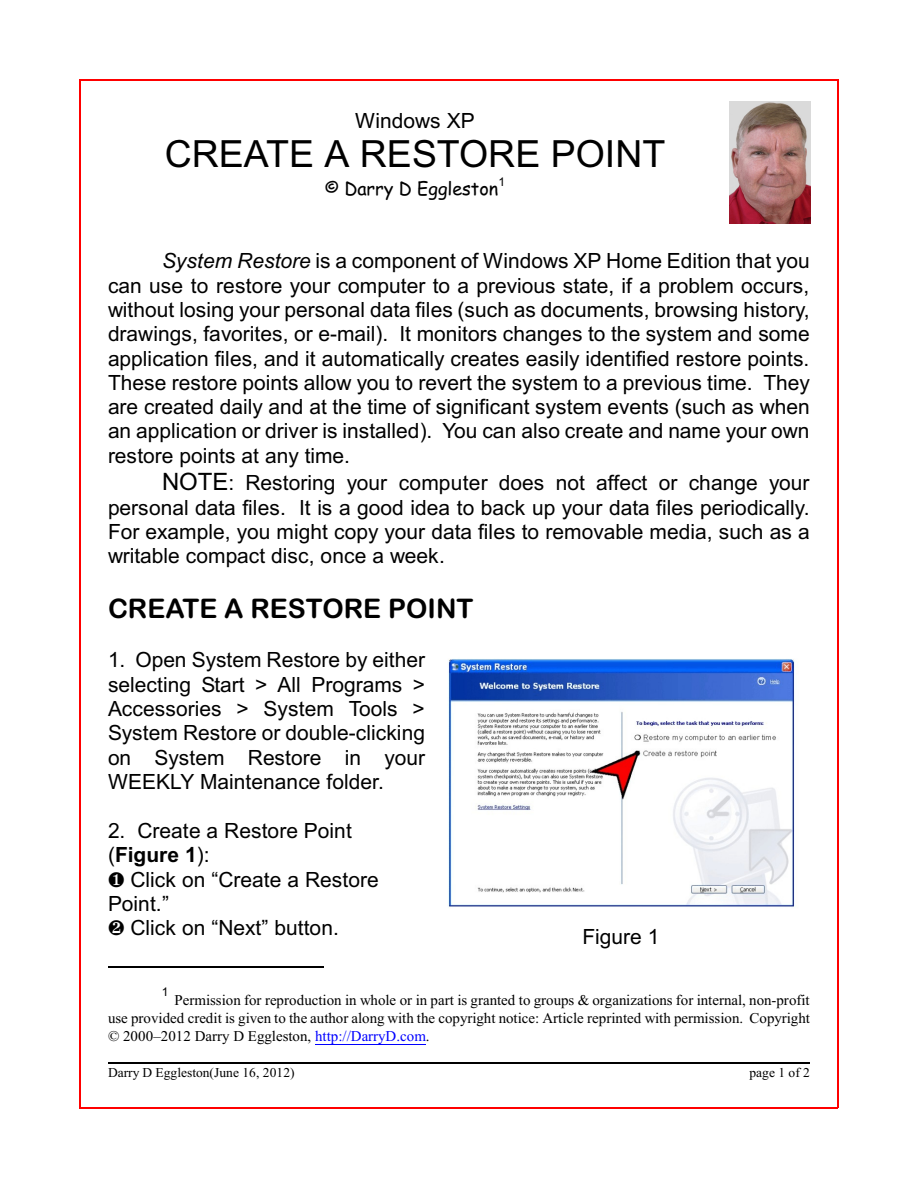
<style>
.page{position:relative;width:918px;height:1188px;background:#fff}
.page>*{position:absolute;margin:0;border:0;box-sizing:border-box;transform-origin:0 0}
.t1{font:37.5px "Arial";color:#000}
.t2{font:27px "Arial Rounded MT Bold";color:#000}
.t3{font:21px/24.3px "Arial";color:#000;text-align:justify}
.t4{font:18px "Comic Sans MS";color:#000}
.t5{font:15px/17.7px "Times New Roman";color:#000}
.t6{font:13.5px "Times New Roman";color:#000}
.t7{font:12px "Arial";color:#000}
.s1{font-style:italic}
.s2{font-size:24px}
.s3{font-weight:700}
.s4{color:#00f}
</style>
<div class="page">
<hr style="left:80px;top:80px;width:1px;height:1028px;background:#f00">
<hr style="left:837px;top:80px;width:1px;height:1028px;background:#f00">
<hr style="left:80px;top:80px;width:758px;height:1px;background:#f00">
<hr style="left:80px;top:1107px;width:758px;height:1px;background:#f00">
<img style="left:729px;top:102px;width:81px;height:122px">
<img style="left:448px;top:659px;width:347px;height:248px">
<hr style="left:108px;top:966px;width:216px;height:2px;background:#000">
<hr style="left:315px;top:1044px;width:111px;height:1px;background:#00f">
<hr style="left:108px;top:1063px;width:702px;height:1px;background:#000">
<p class="t3" style="left:355px;top:110px;width:121px">Windows XP</p>
<h1 class="t1" style="left:165px;top:140px;width:502px">CREATE A RESTORE POINT</h1>
<p class="t4" style="left:325px;top:181px;width:175px">© Darry D Eggleston</p>
<p class="t7" style="left:498px;top:177px;width:8px">1</p>
<p class="t3" style="left:108px;top:251px;width:703px;text-indent:54px"><span class="s1">System Restore</span> is a component of Windows XP Home Edition that you can use to restore your computer to a previous state, if a problem occurs, without losing your personal data files (such as documents, browsing history, drawings, favorites, or e-mail). It monitors changes to the system and some application files, and it automatically creates easily identified restore points.<br>These restore points allow you to revert the system to a previous time. They are created daily and at the time of significant system events (such as when an application or driver is installed). You can also create and name your own restore points at any time.</p>
<p class="t3" style="left:108px;top:472px;width:703px;text-indent:54px"><span class="s2">NOTE</span>: Restoring your computer does not affect or change your personal data files. It is a good idea to back up your data files periodically.<br>For example, you might copy your data files to removable media, such as a writable compact disc, once a week.</p>
<p class="t2" style="left:108px;top:598px;width:367px">CREATE A RESTORE POINT</p>
<p class="t3" style="left:108px;top:650px;width:319px">1. Open System Restore by either selecting Start &gt; All Programs &gt; Accessories &gt; System Tools &gt; System Restore or double-clicking on System Restore in your WEEKLY Maintenance folder.</p>
<p class="t3" style="left:108px;top:820px;width:245px;line-height:24.9px">2. Create a Restore Point (<span class="s3">Figure 1</span>):</p>
<p class="t3" style="left:108px;top:869px;width:272px">➢ Click on “Create a Restore</p>
<p class="t3" style="left:108px;top:893px;width:62px">Point.”</p>
<p class="t3" style="left:130px;top:918px;width:210px">Click on “Next” button.</p>
<p class="t3" style="left:582px;top:927px;width:79px">Figure 1</p>
<p class="t7" style="left:162px;top:987px;width:8px">1</p>
<p class="t5" style="left:108px;top:1011px;width:704px">use provided credit is given to the author along with the copyright notice: Article reprinted with permission. Copyright © 2000–2012 Darry D Eggleston, <span class="s4">http://DarryD.com</span>.</p>
<p class="t6" style="left:108px;top:1067px;width:188px">Darry D Eggleston(June 16, 2012)</p>
<p class="t6" style="left:750px;top:1067px;width:62px">page 1 of 2</p>
<p class="t5" style="left:175px;top:992px;width:637px">Permission for reproduction in whole or in part is granted to groups &amp; organizations for internal, non-profit</p>
</div>
